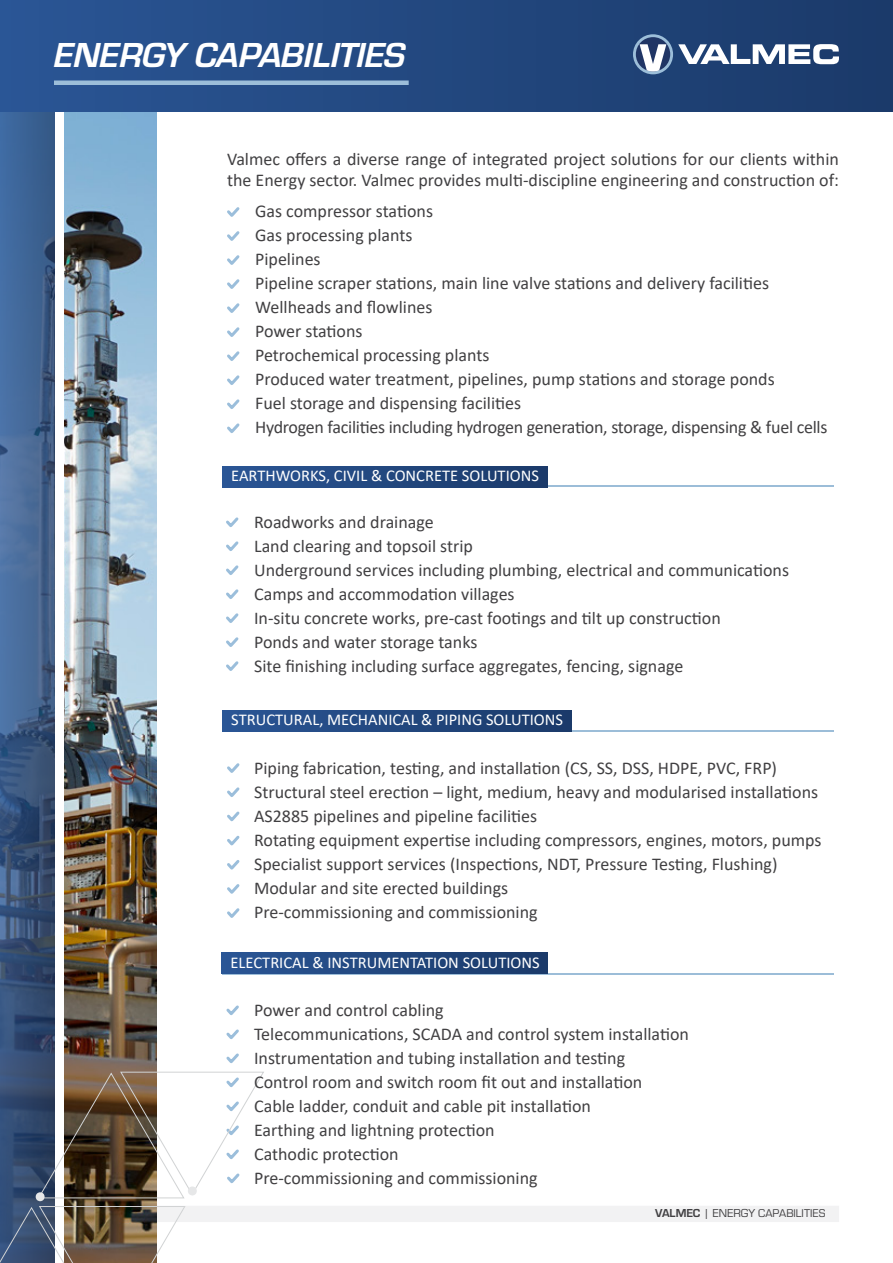
<style>
.page{position:relative;width:893px;height:1263px;background:#fff}
.page>*{position:absolute;margin:0;border:0;box-sizing:border-box;transform-origin:0 0}
.t1{font:italic 700 36px "Eurostile";letter-spacing:-.005em;color:#fff}
.t2{font:18px/24px "Calibri";color:#414042}
.t3{font:16.5px "Calibri";color:#fff}
.t4{font:11.7px "Eurostile";color:#414042}
.s1{font-weight:700;font-size:12px}
.s2{font-size:12px}
</style>
<div class="page">
<hr style="left:222px;top:973px;width:612px;height:1px;background:#9cbdd8">
<hr style="left:222px;top:731px;width:612px;height:1px;background:#9cbdd8">
<hr style="left:222px;top:485px;width:612px;height:2px;background:#9cbdd8">
<div style="left:222px;top:466px;width:326px;height:21px;background:linear-gradient(to right,#2a5595,#1b3a69)"></div>
<svg style="left:227px;top:763px;width:13px;height:10px"></svg>
<div style="left:223px;top:710px;width:349px;height:21px;background:linear-gradient(to right,#2a5595,#1b3a69)"></div>
<svg style="left:227px;top:787px;width:13px;height:10px"></svg>
<svg style="left:227px;top:811px;width:13px;height:11px"></svg>
<svg style="left:226px;top:1005px;width:13px;height:10px"></svg>
<div style="left:222px;top:953px;width:325px;height:21px;background:linear-gradient(to right,#2a5595,#1b3a69)"></div>
<svg style="left:226px;top:1029px;width:13px;height:10px"></svg>
<svg style="left:227px;top:835px;width:13px;height:11px"></svg>
<svg style="left:227px;top:860px;width:13px;height:10px"></svg>
<svg style="left:226px;top:517px;width:13px;height:10px"></svg>
<svg style="left:226px;top:541px;width:13px;height:10px"></svg>
<svg style="left:226px;top:565px;width:13px;height:10px"></svg>
<svg style="left:226px;top:589px;width:13px;height:10px"></svg>
<svg style="left:226px;top:613px;width:13px;height:10px"></svg>
<svg style="left:226px;top:637px;width:13px;height:10px"></svg>
<svg style="left:226px;top:661px;width:13px;height:10px"></svg>
<svg style="left:227px;top:884px;width:13px;height:10px"></svg>
<svg style="left:227px;top:908px;width:13px;height:10px"></svg>
<img style="left:64px;top:112px;width:93px;height:939px">
<svg style="left:0;top:112px;width:55px;height:939px;background:#3e5d88"></svg>
<div style="left:0;top:0;width:893px;height:112px;background:linear-gradient(to right,#2a5595,#1b3a69)"></div>
<svg style="left:678px;top:44px;width:161px;height:20px"></svg>
<svg style="left:633px;top:34px;width:40px;height:40px"></svg>
<div style="left:636px;top:37px;width:34px;height:35px;background:#203565;border-radius:50%"></div>
<svg style="left:640px;top:44px;width:26px;height:28px"></svg>
<div style="left:54px;top:80px;width:355px;height:5px;background:#9cbed9"></div>
<svg style="left:227px;top:207px;width:13px;height:10px"></svg>
<svg style="left:227px;top:231px;width:13px;height:10px"></svg>
<svg style="left:227px;top:255px;width:13px;height:10px"></svg>
<svg style="left:227px;top:279px;width:13px;height:10px"></svg>
<svg style="left:227px;top:303px;width:13px;height:10px"></svg>
<svg style="left:227px;top:327px;width:13px;height:10px"></svg>
<svg style="left:227px;top:351px;width:13px;height:10px"></svg>
<svg style="left:227px;top:375px;width:13px;height:10px"></svg>
<svg style="left:227px;top:399px;width:13px;height:10px"></svg>
<svg style="left:227px;top:423px;width:13px;height:10px"></svg>
<svg style="left:0;top:1051px;width:839px;height:212px"></svg>
<h1 class="t1" style="left:54px;top:31px;width:353px">ENERGY CAPABILITIES</h1>
<p class="t2" style="left:227px;top:148px;width:613px;line-height:21px">Valmec offers a diverse range of integrated project solutions for our clients within the Energy sector. Valmec provides multi-discipline engineering and construction of:</p>
<p class="t2" style="left:255px;top:199px;width:574px">Gas compressor stations<br>Gas processing plants<br>Pipelines<br>Pipeline scraper stations, main line valve stations and delivery facilities Wellheads and flowlines<br>Power stations<br>Petrochemical processing plants<br>Produced water treatment, pipelines, pump stations and storage ponds<br>Fuel storage and dispensing facilities<br>Hydrogen facilities including hydrogen generation, storage, dispensing &amp; fuel cells</p>
<p class="t3" style="left:231px;top:464px;width:309px">EARTHWORKS, CIVIL &amp; CONCRETE SOLUTIONS</p>
<p class="t2" style="left:254px;top:509px;width:536px">Roadworks and drainage<br>Land clearing and topsoil strip<br>Underground services including plumbing, electrical and communications Camps and accommodation villages<br>In-situ concrete works, pre-cast footings and tilt up construction<br>Ponds and water storage tanks<br>Site finishing including surface aggregates, fencing, signage</p>
<p class="t3" style="left:231px;top:708px;width:333px">STRUCTURAL, MECHANICAL &amp; PIPING SOLUTIONS</p>
<p class="t2" style="left:254px;top:755px;width:569px">Piping fabrication, testing, and installation (CS, SS, DSS, HDPE, PVC, FRP)<br>Structural steel erection – light, medium, heavy and modularised installations AS2885 pipelines and pipeline facilities<br>Rotating equipment expertise including compressors, engines, motors, pumps Specialist support services (Inspections, NDT, Pressure Testing, Flushing)<br>Modular and site erected buildings<br>Pre-commissioning and commissioning</p>
<p class="t3" style="left:231px;top:951px;width:311px">ELECTRICAL &amp; INSTRUMENTATION SOLUTIONS</p>
<p class="t2" style="left:254px;top:997px;width:436px">Power and control cabling<br>Telecommunications, SCADA and control system installation Instrumentation and tubing installation and testing<br>Control room and switch room fit out and installation<br>Cable ladder, conduit and cable pit installation<br>Earthing and lightning protection<br>Cathodic protection<br>Pre-commissioning and commissioning</p>
<p class="t4" style="left:655px;top:1205px;width:172px"><span class="s1">VALMEC</span> <span class="s2">| ENERGY</span> CAPABILITIES</p>
</div>
